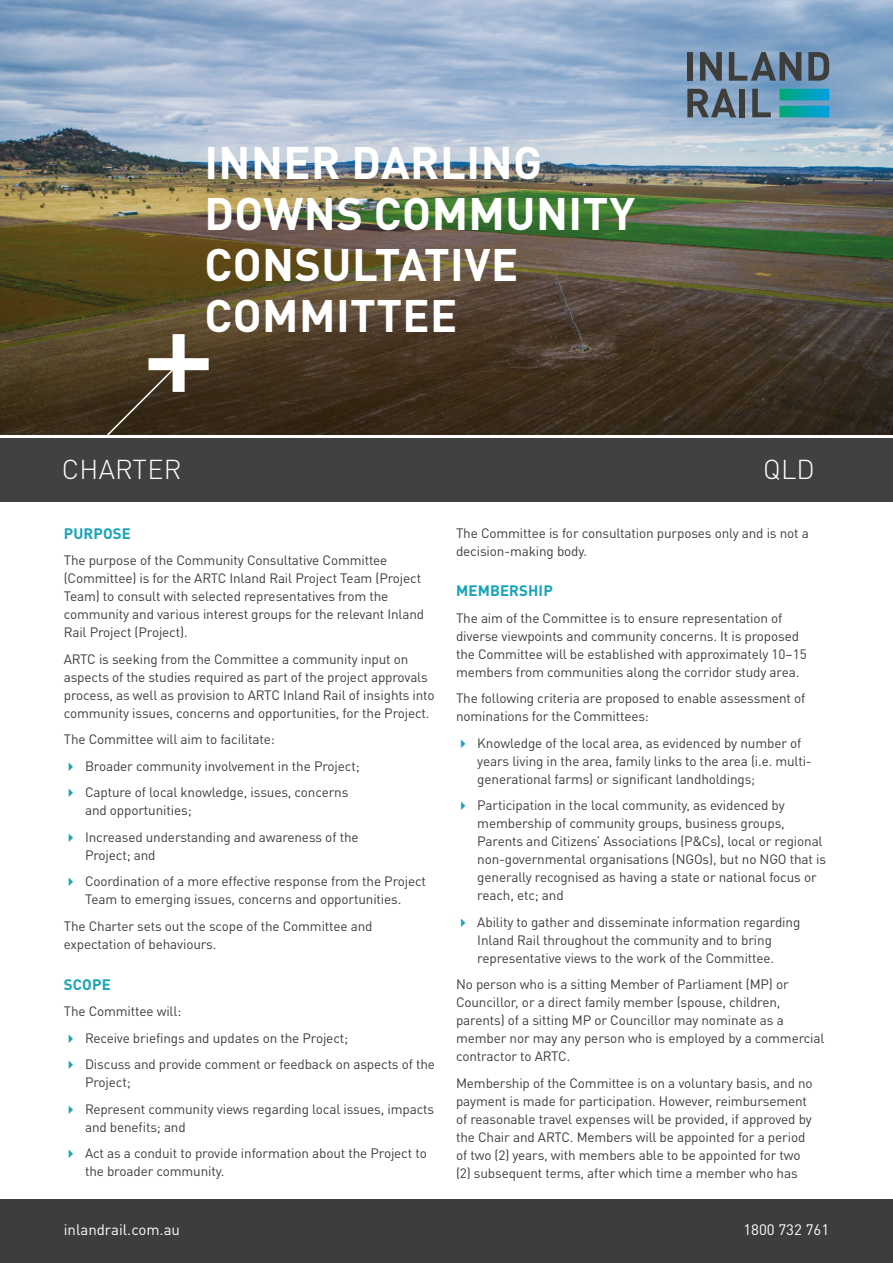
<style>
.page{position:relative;width:893px;height:1263px;background:#fff}
.page>*{position:absolute;margin:0;border:0;box-sizing:border-box;transform-origin:0 0}
.t1{font:700 45px/51px "DINOT";letter-spacing:.01em;color:#fff}
.h1_reverse{font:300 27px "DINOT";letter-spacing:.01em;color:#fff}
.t2{font:15px "DINOT";color:#fff}
.t3{font:700 15px "DINOT";letter-spacing:.01em;color:#16a4b6}
.body{font:13.5px/18px "DINOT";letter-spacing:-.01em;color:#3d3d3c}
.t4{font:300 10.35px "DINOT";letter-spacing:-.005em;color:#1d1d1b}
</style>
<div class="page">
<img style="left:0;top:0;width:893px;height:434px">
<div style="left:687px;top:52px;width:6px;height:29px;background:#3d3d3c"></div>
<svg style="left:700px;top:52px;width:22px;height:29px"></svg>
<svg style="left:729px;top:52px;width:72px;height:29px;background:#617486"></svg>
<svg style="left:808px;top:52px;width:21px;height:29px"></svg>
<svg style="left:687px;top:89px;width:49px;height:28px"></svg>
<div style="left:740px;top:89px;width:5px;height:28px;background:#3d3d3c"></div>
<svg style="left:752px;top:89px;width:19px;height:28px"></svg>
<svg style="left:780px;top:89px;width:49px;height:28px"></svg>
<div style="left:0;top:1199px;width:893px;height:64px;background:#3d3d3c"></div>
<div style="left:0;top:438px;width:893px;height:64px;background:#414143"></div>
<svg style="left:75px;top:334px;width:134px;height:101px;background:#574936"></svg>
<p class="t1" style="left:204px;top:133px;width:432px">INNER DARLING<br>DOWNS COMMUNITY<br>CONSULTATIVE<br>COMMITTEE</p>
<p class="h1_reverse" style="left:62px;top:449px;width:121px">CHARTER</p>
<p class="h1_reverse" style="left:763px;top:449px;width:53px">QLD</p>
<p class="t3" style="left:64px;top:522px;width:69px">PURPOSE</p>
<p class="body" style="left:64px;top:550px;width:362px">The purpose of the Community Consultative Committee (Committee) is for the ARTC Inland Rail Project Team (Project Team) to consult with selected representatives from the community and various interest groups for the relevant Inland Rail Project (Project).</p>
<p class="body" style="left:64px;top:649px;width:372px">ARTC is seeking from the Committee a community input on aspects of the studies required as part of the project approvals process, as well as provision to ARTC Inland Rail of insights into community issues, concerns and opportunities, for the Project.</p>
<p class="body" style="left:64px;top:729px;width:212px">The Committee will aim to facilitate:</p>
<p class="body" style="left:85px;top:756px;width:276px">Broader community involvement in the Project;</p>
<p class="body" style="left:85px;top:782px;width:265px">Capture of local knowledge, issues, concerns and opportunities;</p>
<p class="body" style="left:85px;top:827px;width:275px">Increased understanding and awareness of the<br>Project; and</p>
<p class="body" style="left:85px;top:871px;width:343px">Coordination of a more effective response from the Project<br>Team to emerging issues, concerns and opportunities.</p>
<p class="body" style="left:64px;top:916px;width:310px">The Charter sets out the scope of the Committee and expectation of behaviours.</p>
<p class="t3" style="left:64px;top:972px;width:48px">SCOPE</p>
<p class="body" style="left:64px;top:1001px;width:119px">The Committee will:</p>
<p class="body" style="left:85px;top:1027px;width:265px">Receive briefings and updates on the Project;</p>
<p class="body" style="left:85px;top:1054px;width:351px">Discuss and provide comment or feedback on aspects of the<br>Project;</p>
<p class="body" style="left:85px;top:1098px;width:351px">Represent community views regarding local issues, impacts and benefits; and</p>
<p class="body" style="left:85px;top:1143px;width:343px">Act as a conduit to provide information about the Project to the broader community.</p>
<p class="body" style="left:456px;top:523px;width:354px">The Committee is for consultation purposes only and is not a decision-making body.</p>
<p class="t3" style="left:456px;top:579px;width:98px">MEMBERSHIP</p>
<p class="body" style="left:456px;top:608px;width:352px">The aim of the Committee is to ensure representation of diverse viewpoints and community concerns. It is proposed the Committee will be established with approximately 10–15 members from communities along the corridor study area.</p>
<p class="body" style="left:456px;top:688px;width:351px">The following criteria are proposed to enable assessment of nominations for the Committees:</p>
<p class="body" style="left:477px;top:733px;width:336px">Knowledge of the local area, as evidenced by number of years living in the area, family links to the area (i.e. multi&shy;generational farms) or significant landholdings;</p>
<p class="body" style="left:477px;top:795px;width:350px">Participation in the local community, as evidenced by membership of community groups, business groups, Parents and Citizens’ Associations (P&amp;Cs), local or regional non-governmental organisations (NGOs), but no NGO that is generally recognised as having a state or national focus or reach, etc; and</p>
<p class="body" style="left:477px;top:912px;width:325px">Ability to gather and disseminate information regarding<br>Inland Rail throughout the community and to bring representative views to the work of the Committee.</p>
<p class="body" style="left:456px;top:974px;width:370px">No person who is a sitting Member of Parliament (MP) or Councillor, or a direct family member (spouse, children, parents) of a sitting MP or Councillor may nominate as a member nor may any person who is employed by a commercial contractor to ARTC.</p>
<p class="body" style="left:456px;top:1073px;width:358px">Membership of the Committee is on a voluntary basis, and no payment is made for participation. However, reimbursement of reasonable travel expenses will be provided, if approved by the Chair and ARTC. Members will be appointed for a period of two (2) years, with members able to be appointed for two (2) subsequent terms, after which time a member who has</p>
<p class="t4" style="left:687px;top:697px;width:124px">through the Australian Rail</p>
<p class="t4" style="left:687px;top:734px;width:66px">private sector.</p>
<p class="t2" style="left:64px;top:1218px;width:118px">inlandrail.com.au</p>
<p class="t2" style="left:743px;top:1218px;width:87px">1800 732 761</p>
</div>
